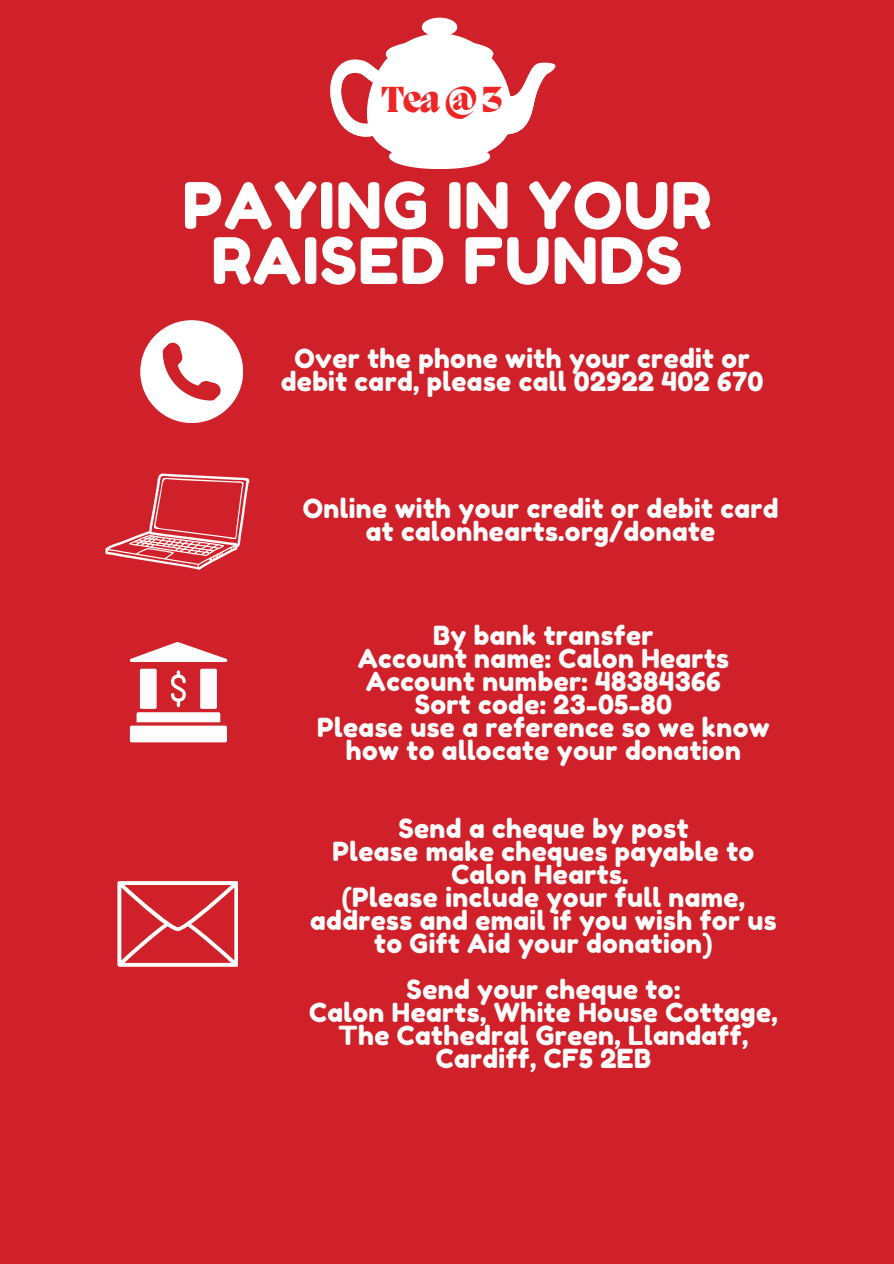
<style>
.page{position:relative;width:894px;height:1264px;background:#fff}
.page>*{position:absolute;margin:0;border:0;box-sizing:border-box;transform-origin:0 0}
.t1{font:63.9px/55.2px "Fredoka One";letter-spacing:.015em;color:#fcfdfc;text-align:center}
.t2{font:800 37.35px "Migra";color:#ed2625}
.t3{font:26.25px/23px "Fredoka One";letter-spacing:.015em;color:#fcfdfc;text-align:center}
</style>
<div class="page">
<div style="left:0;top:0;width:893px;height:1263px;background:#d02029"></div>
<svg style="left:140px;top:320px;width:103px;height:102px"></svg>
<svg style="left:105px;top:473px;width:145px;height:96px"></svg>
<div style="left:140px;top:668px;width:17px;height:41px;background:#fcfdfc;border-radius:2px"></div>
<div style="left:200px;top:668px;width:17px;height:41px;background:#fcfdfc;border-radius:2px"></div>
<svg style="left:130px;top:642px;width:97px;height:20px"></svg>
<svg style="left:136px;top:670px;width:84px;height:52px"></svg>
<div style="left:130px;top:725px;width:97px;height:17px;background:#fcfdfc;border-radius:2px"></div>
<svg style="left:117px;top:881px;width:121px;height:85px"></svg>
<svg style="left:330px;top:18px;width:226px;height:151px"></svg>
<p class="t2" style="left:381px;top:82px;width:123px">Tea@3</p>
<p class="t1" style="left:182px;top:178px;width:530px">PAYING IN YOUR<br>RAISED FUNDS</p>
<h2 class="t3" style="left:281px;top:347px;width:484px">Over the phone with your credit or debit card, please call 02922 402 670</h2>
<h1 class="t3" style="left:302px;top:497px;width:477px">Online with your credit or debit card at calonhearts.org/donate</h1>
<p class="t3" style="left:433px;top:623px;width:222px">By bank transfer</p>
<p class="t3" style="left:358px;top:646px;width:372px">Account name: Calon Hearts</p>
<p class="t3" style="left:366px;top:669px;width:356px">Account number: 48384366</p>
<p class="t3" style="left:414px;top:692px;width:259px">Sort code: 23-05-80</p>
<p class="t3" style="left:317px;top:715px;width:454px">Please use a reference so we know how to allocate your donation</p>
<p class="t3" style="left:398px;top:817px;width:291px">Send a cheque by post</p>
<p class="t3" style="left:332px;top:840px;width:423px">Please make cheques payable to<br>Calon Hearts.</p>
<p class="t3" style="left:310px;top:886px;width:468px">(Please include your full name, address and email if you wish for us to Gift Aid your donation)</p>
<p class="t3" style="left:406px;top:978px;width:275px">Send your cheque to:</p>
<p class="t3" style="left:309px;top:1001px;width:470px">Calon Hearts, White House Cottage,<br>The Cathedral Green, Llandaff,<br>Cardiff, CF5 2EB</p>
</div>
